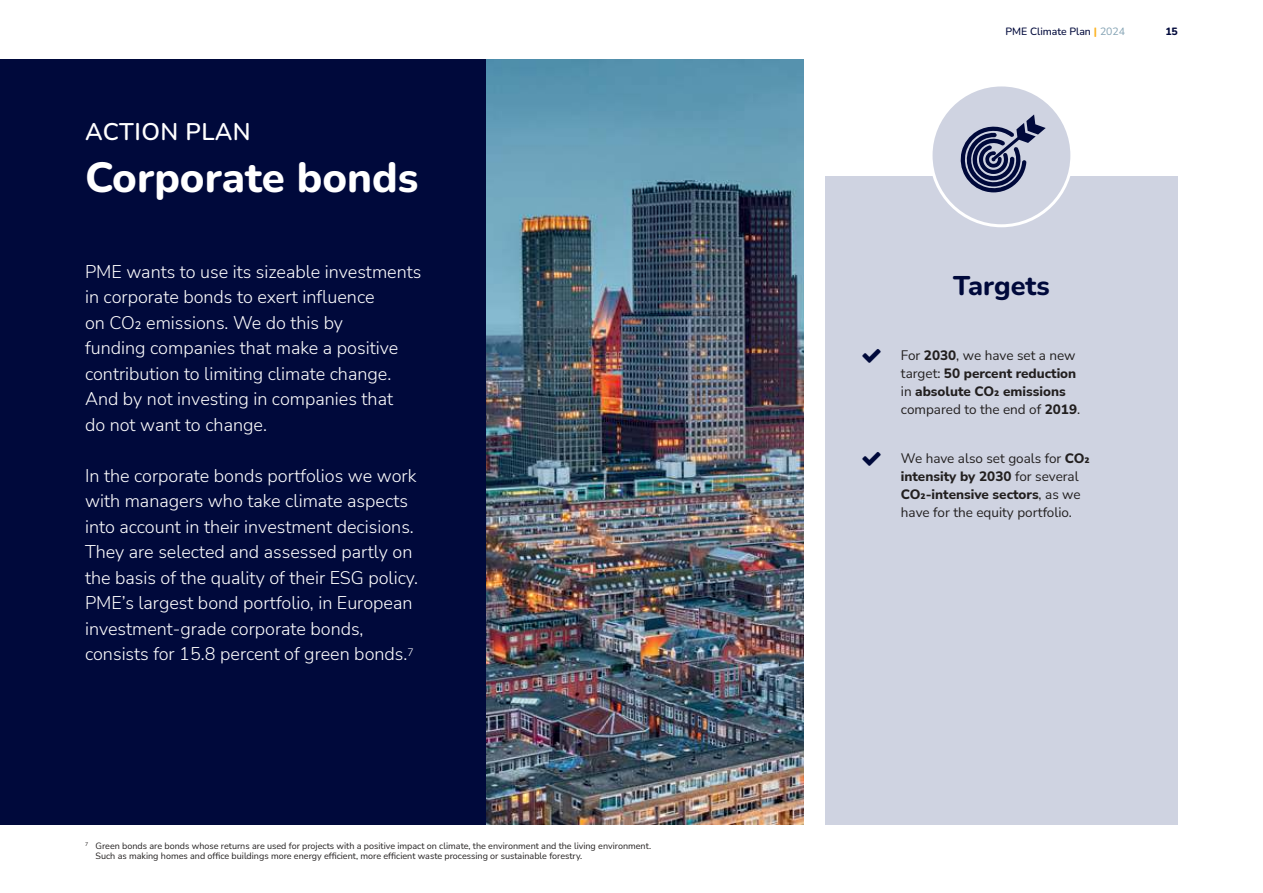
<style>
.page{position:relative;width:1263px;height:893px;background:#fff}
.page>*{position:absolute;margin:0;border:0;box-sizing:border-box;transform-origin:0 0}
.t1{font:800 42px "Nunito";color:#fff}
.t2{font:800 27px "Nunito";color:#00093b}
.t3{font:600 24px "Nunito";letter-spacing:.02em;color:#fff}
.t4{font:300 18px/25.5px "Nunito Sans";color:#fff}
.t5{font:13.5px/18px "Nunito Sans";color:#221f1f}
.t6{font:800 13.5px/18px "Nunito Sans";color:#221f1f}
.t7{font:500 10.5px "Nunito";color:#00093b}
.t8{font:800 10.5px "Nunito";color:#00093b}
.t9{font:9px/10.5px "Nunito Sans";color:#221f1f}
.s1{font-weight:800;color:#fcb322}
.s2{font-weight:400;color:#83a2b3}
.s3{font-weight:400}
.s4{font-weight:800}
</style>
<div class="page">
<div style="left:825px;top:177px;width:353px;height:648px;background:#cfd3e1"></div>
<div style="left:931px;top:85px;width:141px;height:141px;background:#cfd3e1;border-radius:50%"></div>
<div style="left:929px;top:83px;width:144px;height:144px;border:3px solid #fff;border-radius:50%"></div>
<div style="left:0;top:60px;width:487px;height:765px;background:#00093b"></div>
<img style="left:487px;top:60px;width:317px;height:765px">
<svg style="left:960px;top:114px;width:86px;height:78px"></svg>
<h3 class="t3" style="left:85px;top:118px;width:167px">ACTION PLAN</h3>
<h1 class="t1" style="left:85px;top:162px;width:335px">Corporate bonds</h1>
<p class="t4" style="left:85px;top:260px;width:338px">PME wants to use its sizeable investments in corporate bonds to exert in昀氀uence<br>on CO₂ emissions. We do this by<br>funding companies that make a positive contribution to limiting climate change.<br>And by not investing in companies that<br>do not want to change.</p>
<p class="t4" style="left:85px;top:464px;width:335px">In the corporate bonds portfolios we work with managers who take climate aspects into account in their investment decisions.<br>They are selected and assessed partly on the basis of the quality of their ESG policy.<br>PME’s largest bond portfolio, in European investment-grade corporate bonds, consists for 15.8 percent of green bonds.<sup>7</sup></p>
<p class="t9" style="left:96px;top:840px;width:557px;text-indent:-10px"><sup>7</sup> Green bonds are bonds whose returns are used for projects with a positive impact on climate, the environment and the living environment.<br>Such as making homes and of昀椀ce buildings more energy ef昀椀cient, more ef昀椀cient waste processing or sustainable forestry.</p>
<p class="t7" style="left:1005px;top:25px;width:121px">PME Climate Plan <span class="s1">|</span> <span class="s2">2024</span></p>
<p class="t8" style="left:1165px;top:27px;width:14px">15</p>
<h2 class="t2" style="left:953px;top:275px;width:98px">Targets</h2>
<p class="t6" style="left:901px;top:347px;width:181px"><span class="s3">For</span> 2030<span class="s3">, we have set a new target:</span> 50 percent reduction <span class="s3">in</span> absolute CO₂ emissions <span class="s3">compared to the end of</span> 2019<span class="s3">.</span></p>
<p class="t5" style="left:901px;top:449px;width:190px">We have also set goals for <span class="s4">CO₂ intensity by 2030</span> for several<br><span class="s4">CO₂-intensive sectors</span>, as we have for the equity portfolio.</p>
</div>
